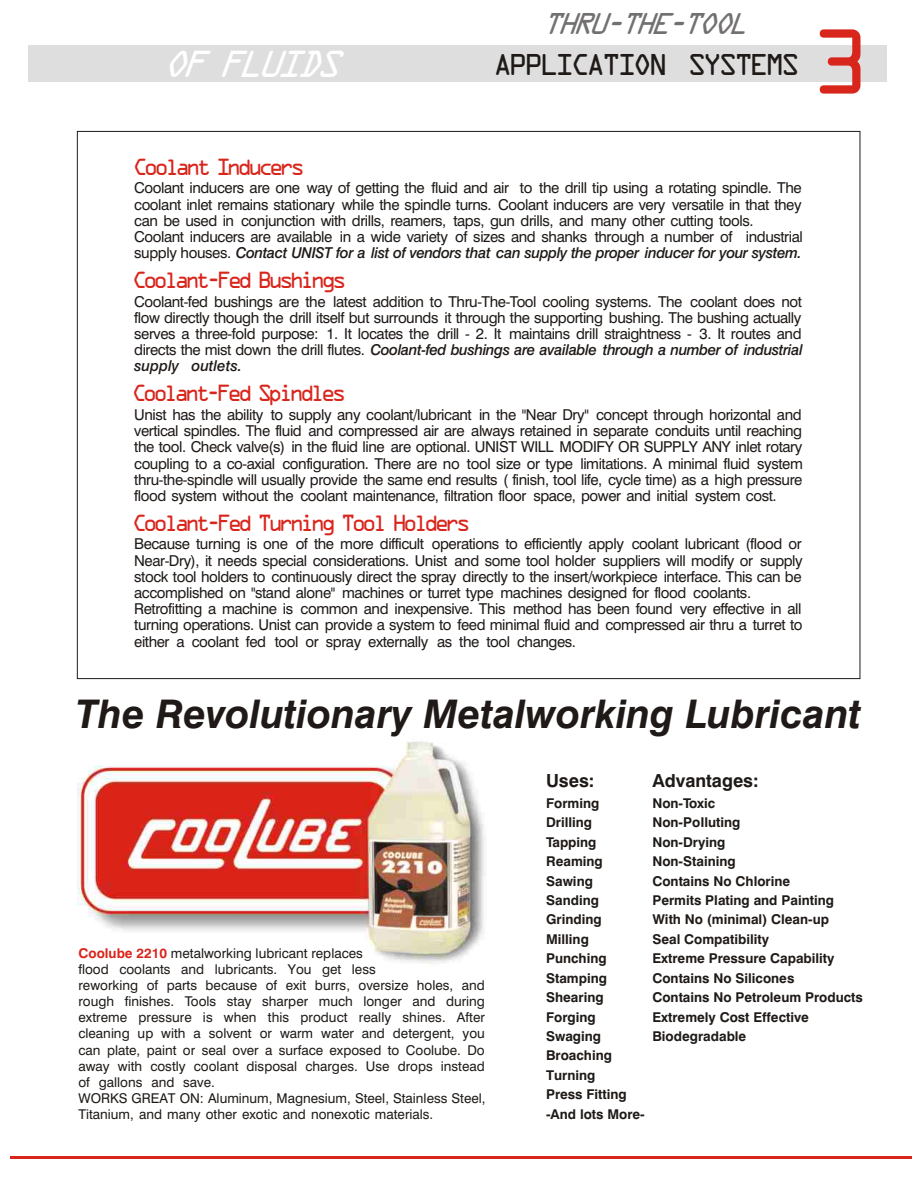
<style>
.page{position:relative;width:918px;height:1188px;background:#fff}
.page>*{position:absolute;margin:0;border:0;box-sizing:border-box;transform-origin:0 0}
.t1{font:82.5px "OCRA";color:#d9261c}
.t2{font:italic 700 39.45px "Swis 721 BT";color:#1f1a17}
.t3{font:italic 33.9px "OCRA";color:#fff}
.t4{font:27px "OCRA";letter-spacing:-.145em;color:#1f1a17}
.t5{font:italic 27px "OCRA";color:#737070}
.t6{font:21px "OCRA";letter-spacing:-.215em;color:#d9261c}
.t7{font:700 18px "Swis 721 BT";color:#1f1a17}
.t8{font:15px/16.2px "Swis 721 BT";letter-spacing:-.025em;color:#1f1a17}
.t9{font:italic 15px/16.2px "Swis 721 Md BT";letter-spacing:-.03em;color:#1f1a17}
.t10{font:13.5px/16.2px "Swis 721 BT";color:#1f1a17}
.t11{font:700 13.5px/19.4px "Swis 721 BT";color:#1f1a17}
.s1{font-family:"Swis 721 BT";font-style:normal}
.s2{font-weight:700;color:#d9261c}
</style>
<div class="page">
<img style="left:77px;top:741px;width:408px;height:223px">
<div style="left:28px;top:45px;width:859px;height:37px;background:#dedede"></div>
<hr style="left:11px;top:1156px;width:901px;height:3px;background:#d9261c">
<h3 class="t3" style="left:162px;top:51px;width:192px">OF FLUIDS</h3>
<h3 class="t5" style="left:541px;top:13px;width:217px">THRU-THE-TOOL</h3>
<h3 class="t4" style="left:493px;top:54px;width:309px">APPLICATION SYSTEMS</h3>
<h1 class="t1" style="left:810px;top:31px;width:61px">3</h1>
<h3 class="t6" style="left:133px;top:159px;width:174px">Coolant Inducers</h3>
<p class="t8" style="left:134px;top:181px;width:670px">Coolant inducers are one way of getting the fluid and air to the drill tip using a rotating spindle. The coolant inlet remains stationary while the spindle turns. Coolant inducers are very versatile in that they can be used in conjunction with drills, reamers, taps, gun drills, and many other cutting tools.<br>Coolant inducers are available in a wide variety of sizes and shanks through a number of industrial</p>
<p class="t9" style="left:134px;top:246px;width:669px"><span class="s1">supply houses.</span> Contact UNIST for a list of vendors that can supply the proper inducer for your system.</p>
<p class="t8" style="left:134px;top:295px;width:669px;text-align:justify">Coolant-fed bushings are the latest addition to Thru-The-Tool cooling systems. The coolant does not flow directly though the drill itself but surrounds it through the supporting bushing. The bushing actually serves a three-fold purpose: 1. It locates the drill - 2. It maintains drill straightness - 3. It routes and</p>
<p class="t9" style="left:134px;top:343px;width:670px"><span class="s1">directs the mist down the drill flutes.</span> Coolant-fed bushings are available through a number of industrial supply outlets.</p>
<p class="t8" style="left:134px;top:408px;width:670px;text-align:justify">Unist has the ability to supply any coolant/lubricant in the "Near Dry" concept through horizontal and vertical spindles. The fluid and compressed air are always retained in separate conduits until reaching the tool. Check valve(s) in the fluid line are optional. UNIST WILL MODIFY OR SUPPLY ANY inlet rotary coupling to a co-axial configuration. There are no tool size or type limitations. A minimal fluid system thru-the-spindle will usually provide the same end results ( finish, tool life, cycle time) as a high pressure flood system without the coolant maintenance, filtration floor space, power and initial system cost.</p>
<p class="t8" style="left:134px;top:537px;width:670px">Because turning is one of the more difficult operations to efficiently apply coolant lubricant (flood or Near-Dry), it needs special considerations. Unist and some tool holder suppliers will modify or supply stock tool holders to continuously direct the spray directly to the insert/workpiece interface. This can be accomplished on "stand alone" machines or turret type machines designed for flood coolants.<br>Retrofitting a machine is common and inexpensive. This method has been found very effective in all turning operations. Unist can provide a system to feed minimal fluid and compressed air thru a turret to either a coolant fed tool or spray externally as the tool changes.</p>
<h3 class="t6" style="left:132px;top:272px;width:216px">Coolant-Fed Bushings</h3>
<h3 class="t6" style="left:132px;top:385px;width:216px">Coolant-Fed Spindles</h3>
<h3 class="t6" style="left:132px;top:515px;width:340px">Coolant-Fed Turning Tool Holders</h3>
<h2 class="t2" style="left:76px;top:698px;width:787px">The Revolutionary Metalworking Lubricant</h2>
<p class="t10" style="left:78px;top:946px;width:409px"><span class="s2">Coolube 2210</span> metalworking lubricant replaces<br>flood coolants and lubricants. You get less<br>reworking of parts because of exit burrs, oversize holes, and rough finishes. Tools stay sharper much longer and during extreme pressure is when this product really shines. After cleaning up with a solvent or warm water and detergent, you can plate, paint or seal over a surface exposed to Coolube. Do away with costly coolant disposal charges. Use drops instead of gallons and save.<br>WORKS GREAT ON: Aluminum, Magnesium, Steel, Stainless Steel, Titanium, and many other exotic and nonexotic materials.</p>
<p class="t7" style="left:546px;top:774px;width:50px">Uses:</p>
<p class="t11" style="left:546px;top:795px;width:100px">Forming<br>Drilling<br>Tapping<br>Reaming<br>Sawing<br>Sanding<br>Grinding<br>Milling<br>Punching<br>Stamping<br>Shearing<br>Forging<br>Swaging<br>Broaching<br>Turning<br>Press Fitting -And lots More-</p>
<p class="t7" style="left:652px;top:774px;width:108px">Advantages:</p>
<p class="t11" style="left:652px;top:795px;width:212px">Non-Toxic<br>Non-PoIluting<br>Non-Drying<br>Non-Staining<br>Contains No Chlorine<br>Permits Plating and Painting<br>With No (minimal) Clean-up<br>Seal Compatibility<br>Extreme Pressure Capability<br>Contains No Silicones<br>Contains No Petroleum Products<br>Extremely Cost Effective<br>Biodegradable</p>
</div>
